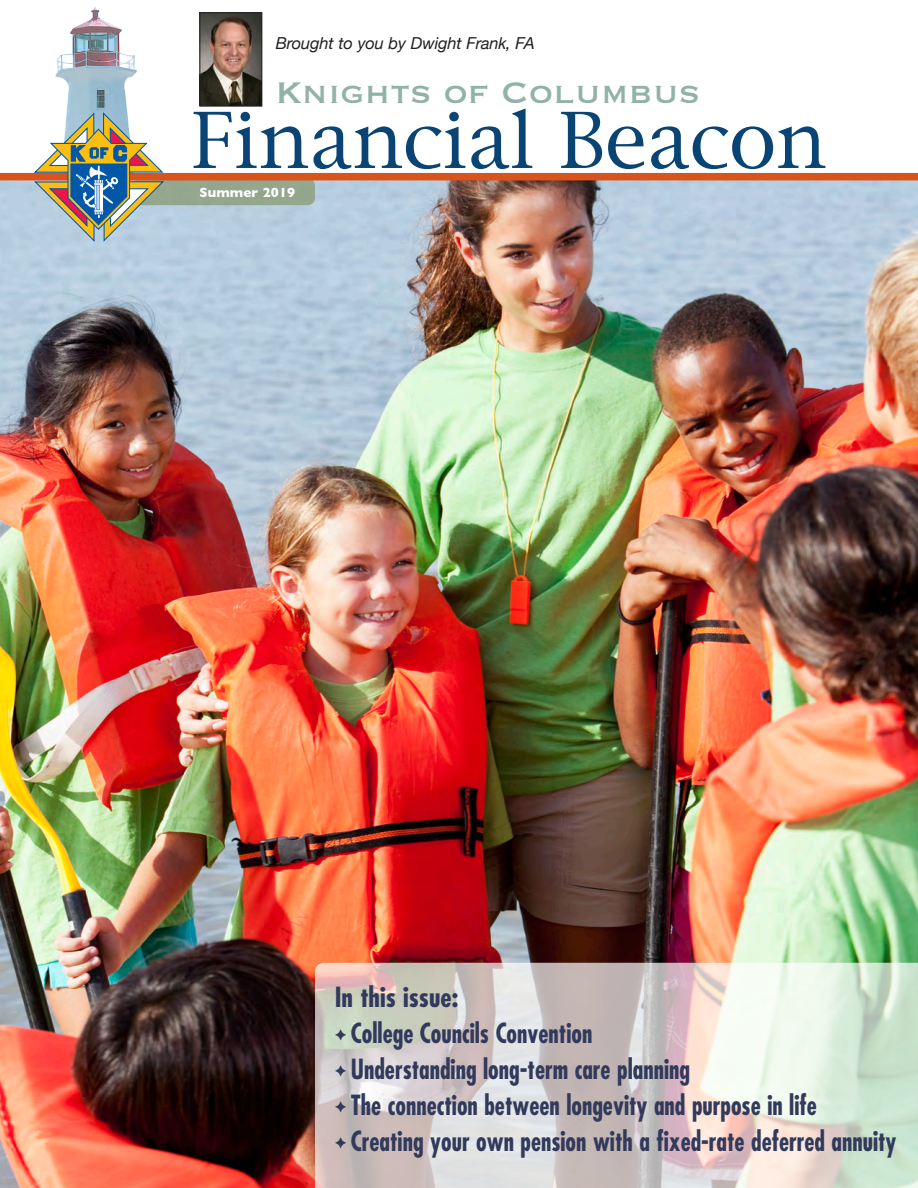
<style>
.page{position:relative;width:918px;height:1188px;background:#fff}
.page>*{position:absolute;margin:0;border:0;box-sizing:border-box;transform-origin:0 0}
.t1{font:74.1px "New York";letter-spacing:-.01em;color:#094474}
.t2{font:39px "Copperplate";color:#91b2a6}
.t3{font:700 condensed 27px/36px "Futura";color:#323a5b}
.t4{font:italic 16.5px "Helvetica Neue";letter-spacing:-.01em;color:#231f20}
.t5{font:700 13.5px "Gill Sans";letter-spacing:.01em;color:#fff}
</style>
<div class="page">
<img style="left:0;top:180px;width:918px;height:1008px">
<img style="left:7px;top:6px;width:130px;height:167px">
<div style="left:0;top:173px;width:918px;height:7px;background:#d9531c"></div>
<svg style="left:34px;top:112px;width:281px;height:131px"></svg>
<img style="left:202px;top:14px;width:58px;height:91px">
<div style="left:200px;top:12px;width:62px;height:95px;border:1px solid #231f20"></div>
<svg style="left:315px;top:963px;width:603px;height:225px;background:#d7d4ce"></svg>
<p class="t4" style="left:276px;top:31px;width:261px">Brought to you by Dwight Frank, FA</p>
<h2 class="t2" style="left:276px;top:67px;width:426px">Knights of Columbus</h2>
<h1 class="t1" style="left:191px;top:93px;width:638px">Financial Beacon</h1>
<p class="t5" style="left:199px;top:184px;width:97px">Summer 2019</p>
<p class="t3" style="left:335px;top:979px;width:563px">In this issue:<br>✦ College Councils Convention<br>✦ Understanding long-term care planning<br>✦ The connection between longevity and purpose in life<br>✦ Creating your own pension with a fixed-rate deferred annuity</p>
</div>
